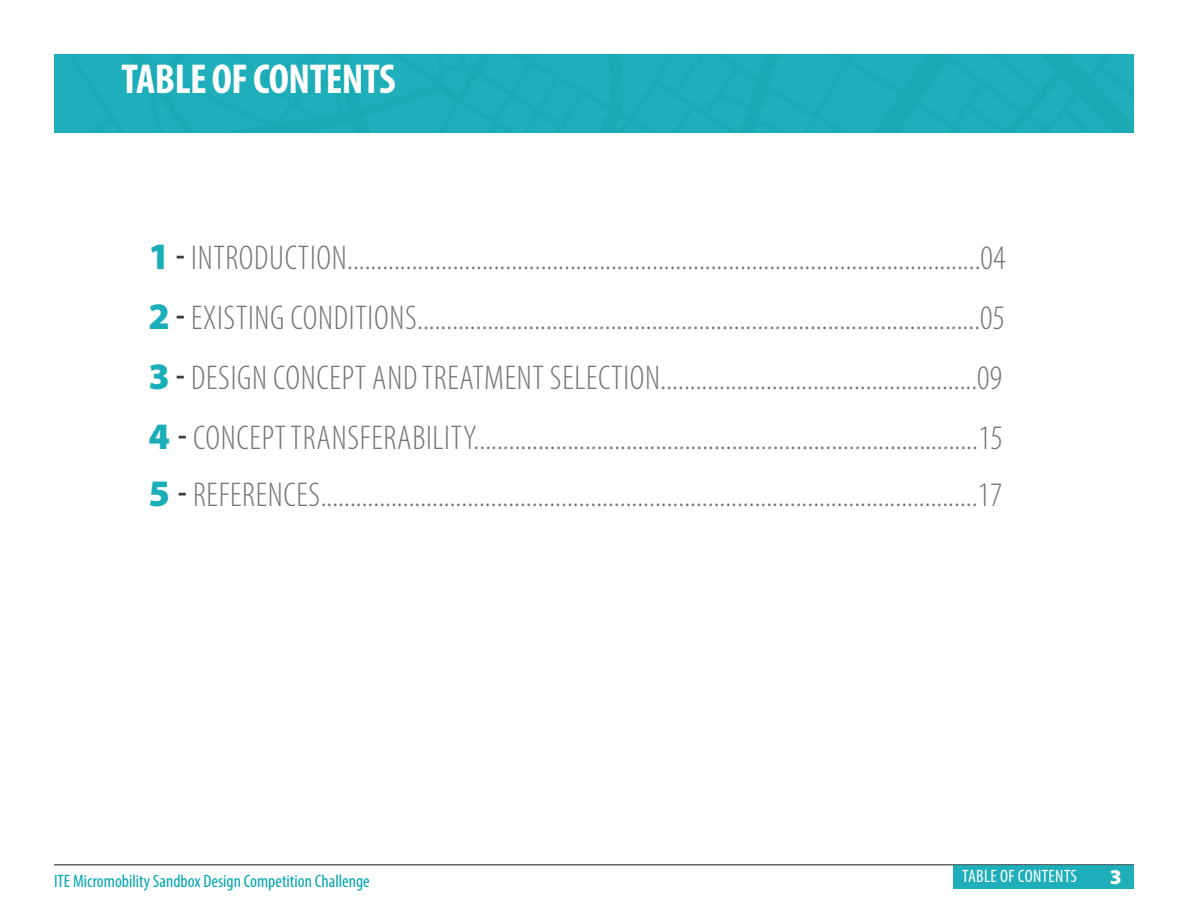
<style>
.page{position:relative;width:1188px;height:918px;background:#fff}
.page>*{position:absolute;margin:0;border:0;box-sizing:border-box;transform-origin:0 0}
.t1{font:700 condensed 42px "Myriad Pro";letter-spacing:-.01em;color:#fff}
.t2{font:300 condensed 34.5px/60px "Myriad Pro";letter-spacing:.02em;color:#757575;text-align:justify}
.t3{font:900 21px "Myriad Pro";color:#fff}
.t4{font:condensed 18px "Myriad Pro";color:#00a5b1}
.t5{font:condensed 18px "Myriad Pro";letter-spacing:.02em;color:#fff}
.s1{font-weight:900;font-stretch:normal;font-size:37.5px;color:#1aaeb9}
.s2{font-weight:600;color:#3e3e3f}
</style>
<div class="page">
<div style="left:54px;top:54px;width:1080px;height:79px;background:#1fafba"></div>
<hr style="left:54px;top:864px;width:1080px;height:2px;background:#666">
<div style="left:954px;top:866px;width:180px;height:23px;background:#1fafba"></div>
<p class="t1" style="left:121px;top:53px;width:276px">TABLE OF CONTENTS</p>
<p class="t2" style="left:148px;top:227px;width:858px"><span class="s1">1</span> <span class="s2">-</span> INTRODUCTION............................................................................................................04<br><span class="s1">2</span> <span class="s2">-</span> EXISTING CONDITIONS................................................................................................05<br><span class="s1">3</span> <span class="s2">-</span> DESIGN CONCEPT AND TREATMENT SELECTION......................................................09<br><span class="s1">4</span> <span class="s2">-</span> CONCEPT TRANSFERABILITY......................................................................................15</p>
<p class="t2" style="left:148px;top:464px;width:855px"><span class="s1">5</span> <span class="s2">-</span> REFERENCES................................................................................................................17</p>
<p class="t4" style="left:54px;top:870px;width:317px">ITE Micromobility Sandbox Design Competition Challenge</p>
<p class="t5" style="left:962px;top:865px;width:116px">TABLE OF CONTENTS</p>
<p class="t3" style="left:1110px;top:863px;width:14px">3</p>
</div>
